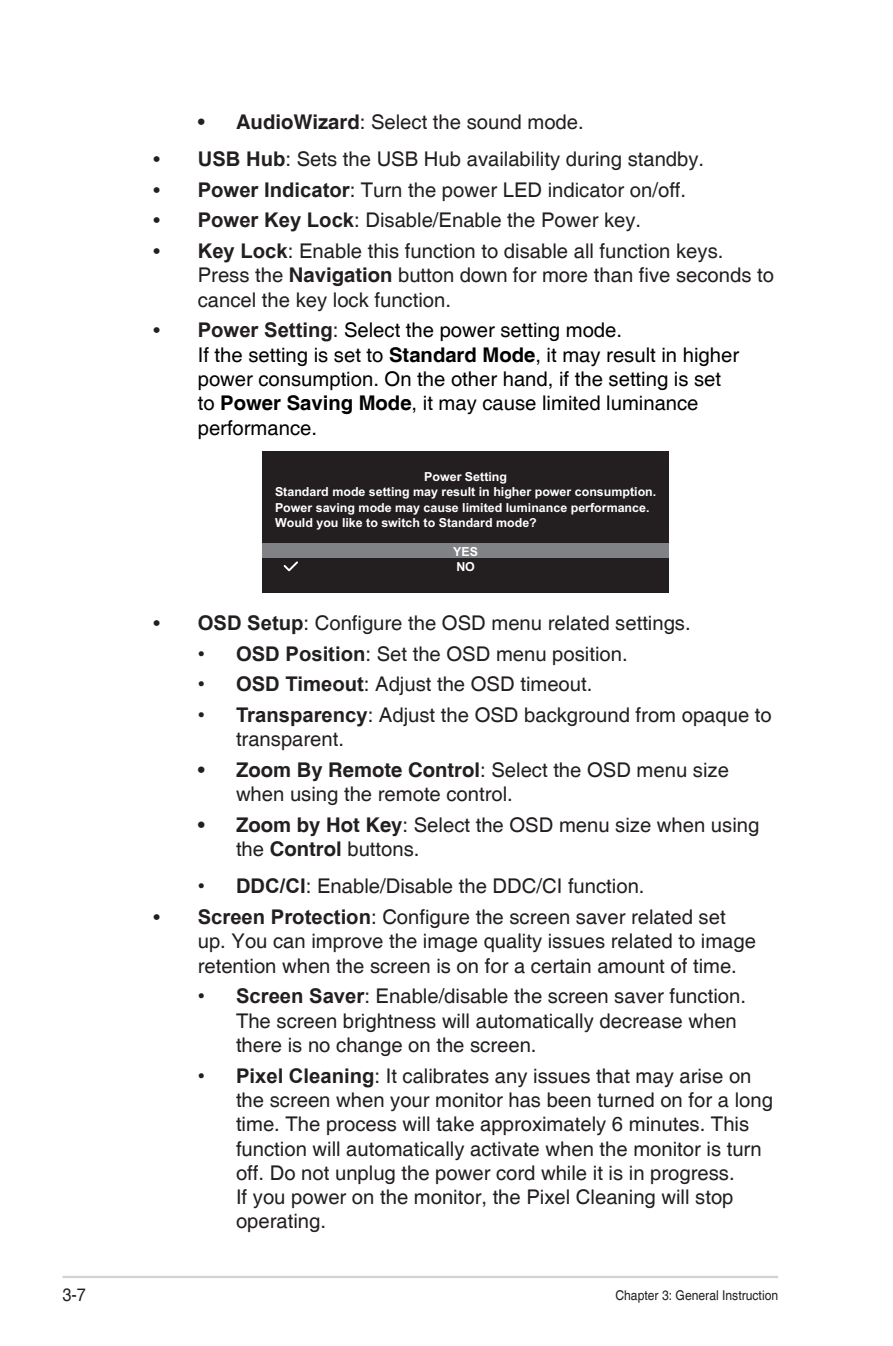
<style>
.page{position:relative;width:893px;height:1346px;background:#fff}
.page>*{position:absolute;margin:0;border:0;box-sizing:border-box;transform-origin:0 0}
.t1{font:20.25px/24.3px "Helvetica";color:#231f20}
.t2{font:20.25px/24.3px "Helvetica";color:#000}
.t3{font:18px "Helvetica";color:#231f20;scale:.9 1}
.t4{font:13.5px "Helvetica";color:#231f20;scale:.9 1}
.t5{font:700 12.38px/15.3px "Arial";color:#fff}
.s1{font-weight:700}
.s2{font-family:"Arial";font-weight:700}
.s3{font-family:"Arial";font-weight:700;color:#231f20}
.s4{color:#231f20}
.s5{font-family:"Arial"}
</style>
<div class="page">
<hr style="left:63px;top:1276px;width:715px;height:2px;background:#d1d2d4">
<div style="left:262px;top:451px;width:407px;height:142px;background:#231f20"></div>
<div style="left:262px;top:543px;width:407px;height:15px;background:#808285"></div>
<svg style="left:283px;top:561px;width:15px;height:11px"></svg>
<p class="t1" style="left:198px;top:112px;width:388px">• <span class="s1">AudioWizard</span>: Select the sound mode.</p>
<p class="t1" style="left:153px;top:148px;width:553px"><span class="s2">• USB Hub</span>: Sets the USB Hub availability during standby.</p>
<p class="t1" style="left:153px;top:178px;width:535px"><span class="s2">• Power Indicator</span>: Turn the power LED indicator on/off.</p>
<p class="t1" style="left:153px;top:209px;width:490px"><span class="s2">• Power Key Lock</span>: Disable/Enable the Power key.</p>
<p class="t1" style="left:198px;top:240px;width:578px;text-indent:-45px"><span class="s2">• Key Lock</span>: Enable this function to disable all function keys.<br>Press the <span class="s1">Navigation</span> button down for more than five seconds to cancel the key lock function.</p>
<p class="t2" style="left:198px;top:319px;width:543px;text-indent:-45px"><span class="s3">• Power Setting</span><span class="s4">:</span> Select the power setting mode.<br>If the setting is set to <span class="s1">Standard Mode</span>, it may result in higher power consumption. On the other hand, if the setting is set to <span class="s1">Power Saving Mode</span>, it may cause limited luminance performance.</p>
<p class="t5" style="left:275px;top:470px;width:383px;text-indent:149px">Power Setting<br>Standard mode setting may result in higher power consumption.<br>Power saving mode may cause limited luminance performance.<br>Would you like to switch to Standard mode?</p>
<p class="t5" style="left:456px;top:560px;width:20px">NO</p>
<p class="t5" style="left:453px;top:545px;width:26px">YES</p>
<p class="t1" style="left:153px;top:611px;width:539px"><span class="s2">• OSD Setup</span>: Configure the OSD menu related settings.</p>
<p class="t1" style="left:198px;top:642px;width:431px"><span class="s5">•</span> <span class="s2">OSD Position</span>: Set the OSD menu position.</p>
<p class="t1" style="left:198px;top:673px;width:396px"><span class="s5">•</span> <span class="s2">OSD Timeout</span>: Adjust the OSD timeout.</p>
<p class="t1" style="left:236px;top:703px;width:537px;text-indent:-38px"><span class="s5">•</span> <span class="s2">Transparency</span>: Adjust the OSD background from opaque to transparent.</p>
<p class="t1" style="left:236px;top:759px;width:494px;text-indent:-38px">• <span class="s1">Zoom By Remote Control</span>: Select the OSD menu size when using the remote control.</p>
<p class="t1" style="left:236px;top:814px;width:525px;text-indent:-38px">• <span class="s1">Zoom by Hot Key</span>: Select the OSD menu size when using the <span class="s1">Control</span> buttons.</p>
<p class="t1" style="left:198px;top:875px;width:448px"><span class="s5">•</span> <span class="s2">DDC/CI</span>: Enable/Disable the DDC/CI function.</p>
<p class="t1" style="left:198px;top:905px;width:560px;text-indent:-45px"><span class="s2">• Screen Protection</span>: Configure the screen saver related set up. You can improve the image quality issues related to image retention when the screen is on for a certain amount of time.</p>
<p class="t1" style="left:236px;top:985px;width:511px;text-indent:-38px"><span class="s5">•</span> <span class="s2">Screen Saver</span>: Enable/disable the screen saver function.<br>The screen brightness will automatically decrease when there is no change on the screen.</p>
<p class="t1" style="left:236px;top:1064px;width:538px;text-indent:-38px"><span class="s5">•</span> <span class="s2">Pixel Cleaning</span>: It calibrates any issues that may arise on the screen when your monitor has been turned on for a long time. The process will take approximately 6 minutes. This function will automatically activate when the monitor is turn off. Do not unplug the power cord while it is in progress.<br>If you power on the monitor, the Pixel Cleaning will stop operating.</p>
<p class="t3" style="left:63px;top:1287px;width:28px">3-7</p>
<p class="t4" style="left:615px;top:1290px;width:182px">Chapter 3: General Instruction</p>
</div>
